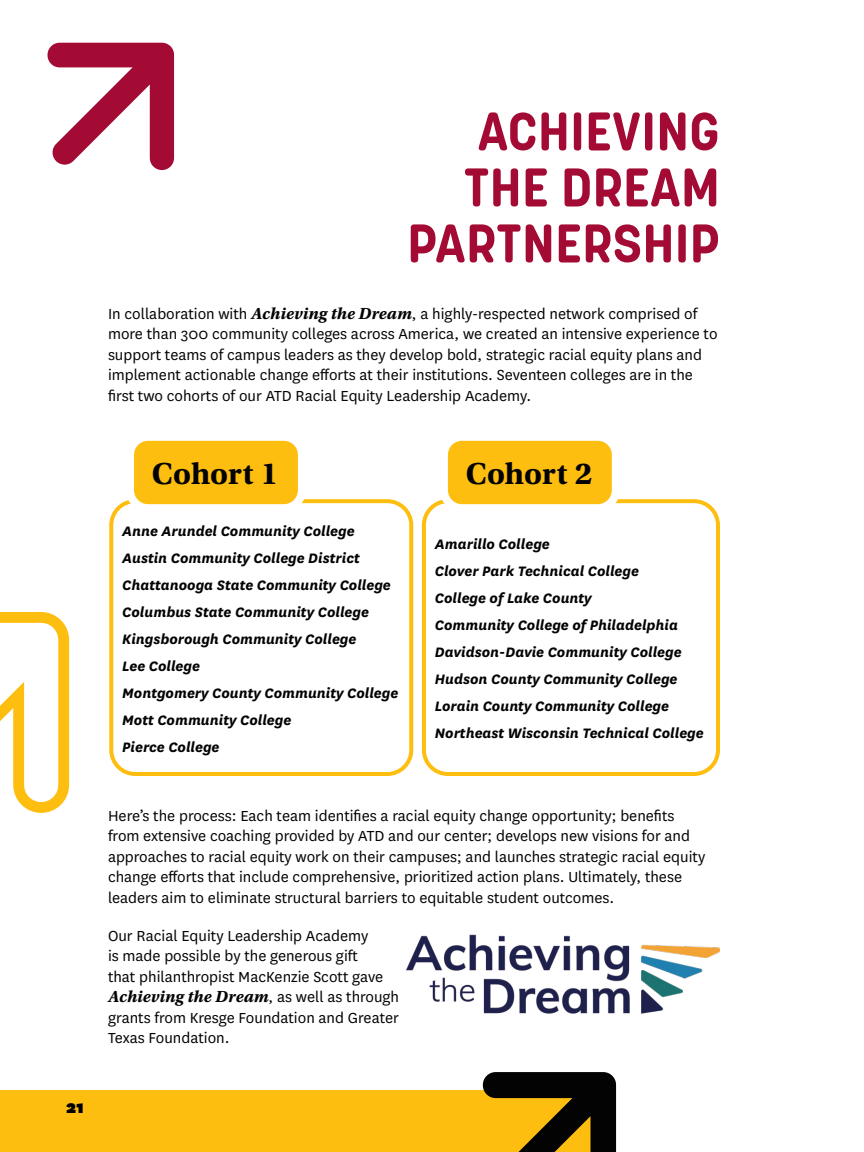
<style>
.page{position:relative;width:864px;height:1152px;background:#fff}
.page>*{position:absolute;margin:0;border:0;box-sizing:border-box;transform-origin:0 0}
.Secondary_headers{font:700 54px/56px "Korolev Rounded";color:#a30b35;text-align:right}
.not_so_giant_display{font:32px "Utopia Std Bold Capt";color:#040304}
.t1{font:900 20px "National";color:#000}
._8_5_body{font:17px/20.4px "National";color:#040304}
.SMALLER_BOLD_ITAL{font:italic 700 16px "National";color:#040304}
.s1{font-family:"Utopia Std Bold Capt It"}
</style>
<div class="page">
<div style="left:0;top:1090px;width:611px;height:62px;background:#febe10"></div>
<svg style="left:0;top:612px;width:69px;height:201px"></svg>
<svg style="left:483px;top:1072px;width:133px;height:80px"></svg>
<svg style="left:48px;top:43px;width:126px;height:127px"></svg>
<div style="left:422px;top:499px;width:298px;height:277px;border:4px solid #febe10;border-radius:24px"></div>
<div style="left:109px;top:499px;width:304px;height:277px;border:4px solid #febe10;border-radius:24px"></div>
<div style="left:130px;top:437px;width:172px;height:71px;background:#febe10;border-radius:18px"></div>
<div style="left:126px;top:433px;width:180px;height:79px;border:8px solid #fff;border-radius:18px"></div>
<div style="left:444px;top:437px;width:172px;height:71px;background:#febe10;border-radius:18px"></div>
<div style="left:440px;top:433px;width:180px;height:79px;border:8px solid #fff;border-radius:18px"></div>
<img style="left:406px;top:934px;width:314px;height:80px">
<p class="t1" style="left:66px;top:1093px;width:19px">21</p>
<p class="Secondary_headers" style="left:407px;top:104px;width:314px">ACHIEVING<br>THE DREAM<br>PARTNERSHIP</p>
<p class="_8_5_body" style="left:108px;top:303px;width:611px">In collaboration with <span class="s1">Achieving the Dream</span>, a highly-respected network comprised of more than 300 community colleges across America, we created an intensive experience to support teams of campus leaders as they develop bold, strategic racial equity plans and implement actionable change efforts at their institutions. Seventeen colleges are in the first two cohorts of our ATD Racial Equity Leadership Academy.</p>
<p class="not_so_giant_display" style="left:152px;top:455px;width:128px">Cohort 1</p>
<p class="not_so_giant_display" style="left:466px;top:455px;width:128px">Cohort 2</p>
<p class="SMALLER_BOLD_ITAL" style="left:122px;top:520px;width:234px">Anne Arundel Community College</p>
<p class="SMALLER_BOLD_ITAL" style="left:122px;top:547px;width:239px">Austin Community College District</p>
<p class="SMALLER_BOLD_ITAL" style="left:122px;top:574px;width:270px">Chattanooga State Community College</p>
<p class="SMALLER_BOLD_ITAL" style="left:122px;top:601px;width:248px">Columbus State Community College</p>
<p class="SMALLER_BOLD_ITAL" style="left:122px;top:628px;width:236px">Kingsborough Community College</p>
<p class="SMALLER_BOLD_ITAL" style="left:122px;top:655px;width:79px">Lee College</p>
<p class="SMALLER_BOLD_ITAL" style="left:122px;top:682px;width:278px">Montgomery County Community College</p>
<p class="SMALLER_BOLD_ITAL" style="left:122px;top:709px;width:171px">Mott Community College</p>
<p class="SMALLER_BOLD_ITAL" style="left:122px;top:736px;width:99px">Pierce College</p>
<p class="SMALLER_BOLD_ITAL" style="left:435px;top:533px;width:116px">Amarillo College</p>
<p class="SMALLER_BOLD_ITAL" style="left:435px;top:560px;width:206px">Clover Park Technical College</p>
<p class="SMALLER_BOLD_ITAL" style="left:435px;top:587px;width:158px">College of Lake County</p>
<p class="SMALLER_BOLD_ITAL" style="left:435px;top:614px;width:245px">Community College of Philadelphia</p>
<p class="SMALLER_BOLD_ITAL" style="left:435px;top:641px;width:248px">Davidson-Davie Community College</p>
<p class="SMALLER_BOLD_ITAL" style="left:435px;top:668px;width:244px">Hudson County Community College</p>
<p class="SMALLER_BOLD_ITAL" style="left:435px;top:695px;width:236px">Lorain County Community College</p>
<p class="SMALLER_BOLD_ITAL" style="left:435px;top:722px;width:270px">Northeast Wisconsin Technical College</p>
<p class="_8_5_body" style="left:108px;top:805px;width:599px">Here’s the process: Each team identifies a racial equity change opportunity; benefits from extensive coaching provided by ATD and our center; develops new visions for and approaches to racial equity work on their campuses; and launches strategic racial equity change efforts that include comprehensive, prioritized action plans. Ultimately, these leaders aim to eliminate structural barriers to equitable student outcomes.</p>
<p class="_8_5_body" style="left:108px;top:925px;width:293px">Our Racial Equity Leadership Academy<br>is made possible by the generous gift<br>that philanthropist MacKenzie Scott gave <span class="s1">Achieving the Dream</span>, as well as through grants from Kresge Foundation and Greater Texas Foundation.</p>
</div>
